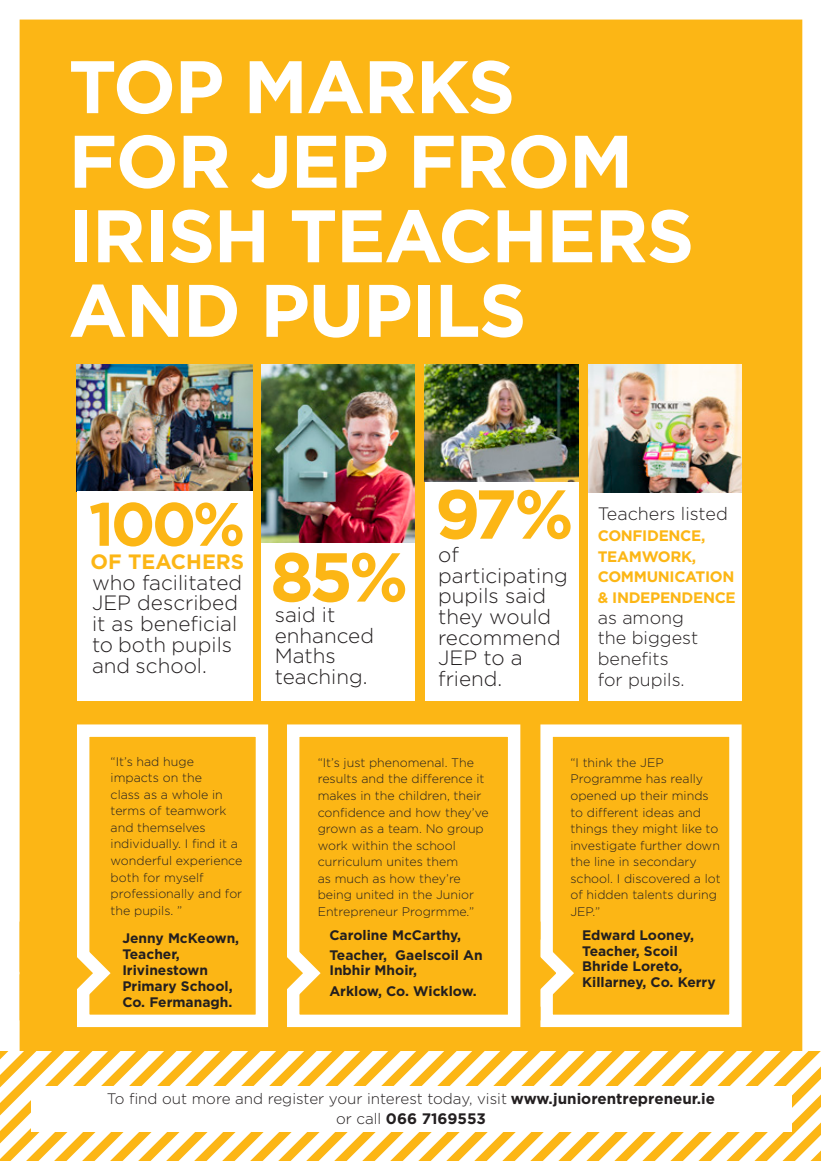
<style>
.page{position:relative;width:821px;height:1161px;background:#fff}
.page>*{position:absolute;margin:0;border:0;box-sizing:border-box;transform-origin:0 0}
.t1{font:700 74.25px/74.6px "Gotham";letter-spacing:-.02em;color:#fff}
.t2{font:700 69px "Gotham";color:#fcb615}
.t3{font:700 61.05px "Gotham";color:#fcb615}
.t4{font:300 20.7px/20.7px "Gotham";color:#231f20}
.t5{font:700 20.7px "Gotham";color:#fcb615}
.t6{font:300 18px/20.7px "Gotham";color:#231f20}
.Body_Copy{font:300 15.15px "Gotham";color:#231f20}
.t7{font:700 15.15px/20.7px "Gotham";letter-spacing:-.02em;color:#fcb615}
.Body_Copy-2{font:700 15.15px "Gotham";color:#231f20}
.t8{font:700 13.8px/15.9px "Gotham";color:#231f20}
.Body_Copy-3{font:300 12.45px/16.5px "Gotham";color:#231f20}
.s1{font-weight:700}
.s2{font-weight:300}
</style>
<div class="page">
<div style="left:20px;top:20px;width:782px;height:1124px;background:#fcb615"></div>
<img style="left:77px;top:365px;width:175px;height:126px">
<div style="left:77px;top:491px;width:175px;height:209px;background:#fff"></div>
<div style="left:261px;top:365px;width:154px;height:335px;background:#fff"></div>
<img style="left:261px;top:365px;width:154px;height:177px">
<div style="left:425px;top:365px;width:153px;height:335px;background:#fff"></div>
<div style="left:588px;top:365px;width:153px;height:335px;background:#fff"></div>
<div style="left:540px;top:724px;width:201px;height:303px;border:12px solid #fff"></div>
<img style="left:425px;top:365px;width:153px;height:116px">
<img style="left:588px;top:365px;width:153px;height:128px">
<svg style="left:473px;top:918px;width:110px;height:110px"></svg>
<div style="left:478px;top:921px;width:62px;height:99px;background:#fcb615"></div>
<div style="left:287px;top:724px;width:233px;height:303px;border:12px solid #fff"></div>
<svg style="left:219px;top:918px;width:110px;height:110px"></svg>
<div style="left:224px;top:921px;width:63px;height:99px;background:#fcb615"></div>
<div style="left:77px;top:724px;width:191px;height:303px;border:12px solid #fff"></div>
<svg style="left:19px;top:918px;width:100px;height:110px"></svg>
<div style="left:20px;top:921px;width:57px;height:99px;background:#fcb615"></div>
<svg style="left:0;top:1051px;width:821px;height:110px"></svg>
<div style="left:31px;top:1086px;width:760px;height:45px;background:#fff"></div>
<p class="t1" style="left:68px;top:49px;width:627px">TOP MARKS<br>FOR JEP FROM<br>IRISH TEACHERS<br>AND PUPILS</p>
<p class="t3" style="left:89px;top:484px;width:158px">100%</p>
<p class="t5" style="left:91px;top:548px;width:155px">OF TEACHERS</p>
<p class="t4" style="left:92px;top:571px;width:152px">who facilitated<br>JEP described it as beneficial to both pupils and school.</p>
<p class="Body_Copy-3" style="left:111px;top:752px;width:133px">“It’s had huge impacts on the<br>class as a whole in terms of teamwork and themselves individually. I find it a wonderful experience both for myself professionally and for the pupils. ”</p>
<p class="t8" style="left:122px;top:930px;width:118px">Jenny McKeown,<br>Teacher,<br>Irivinestown<br>Primary School,<br>Co. Fermanagh.</p>
<p class="t2" style="left:270px;top:531px;width:140px">85%</p>
<p class="t4" style="left:275px;top:604px;width:101px">said it enhanced<br>Maths teaching.</p>
<p class="t2" style="left:435px;top:468px;width:140px">97%</p>
<p class="t4" style="left:438px;top:544px;width:131px">of participating pupils said they would recommend</p>
<p class="t4" style="left:438px;top:647px;width:86px">JEP to a friend.</p>
<p class="t6" style="left:597px;top:503px;width:132px">Teachers listed</p>
<p class="t7" style="left:597px;top:525px;width:140px">CONFIDENCE,<br>TEAMWORK,<br>COMMUNICATION &amp; INDEPENDENCE</p>
<p class="t6" style="left:597px;top:606px;width:102px">as among the biggest benefits<br>for pupils.</p>
<p class="Body_Copy-3" style="left:318px;top:754px;width:173px">“It’s just phenomenal. The results and the difference it makes in the children, their confidence and how they’ve grown as a team. No group work within the school curriculum unites them<br>as much as how they’re being united in the Junior<br>Entrepreneur Progrmme.”</p>
<p class="t8" style="left:329px;top:927px;width:133px">Caroline McCarthy,</p>
<p class="t8" style="left:329px;top:947px;width:155px;line-height:15.1px">Teacher, Gaelscoil An<br>Inbhir Mhoir,</p>
<p class="t8" style="left:329px;top:982px;width:149px">Arklow, Co. Wicklow.</p>
<p class="Body_Copy-3" style="left:570px;top:754px;width:152px">“I think the JEP<br>Programme has really opened up their minds to different ideas and things they might like to investigate further down the line in secondary school. I discovered a lot of hidden talents during<br>JEP.”</p>
<p class="t8" style="left:582px;top:927px;width:135px">Edward Looney,<br>Teacher, Scoil<br>Bhride Loreto,<br>Killarney, Co. Kerry</p>
<p class="Body_Copy" style="left:107px;top:1088px;width:609px">To find out more and register your interest today, visit <span class="s1">www.juniorentrepreneur.ie</span></p>
<p class="Body_Copy-2" style="left:336px;top:1108px;width:151px"><span class="s2">or call</span> 066 7169553</p>
</div>
